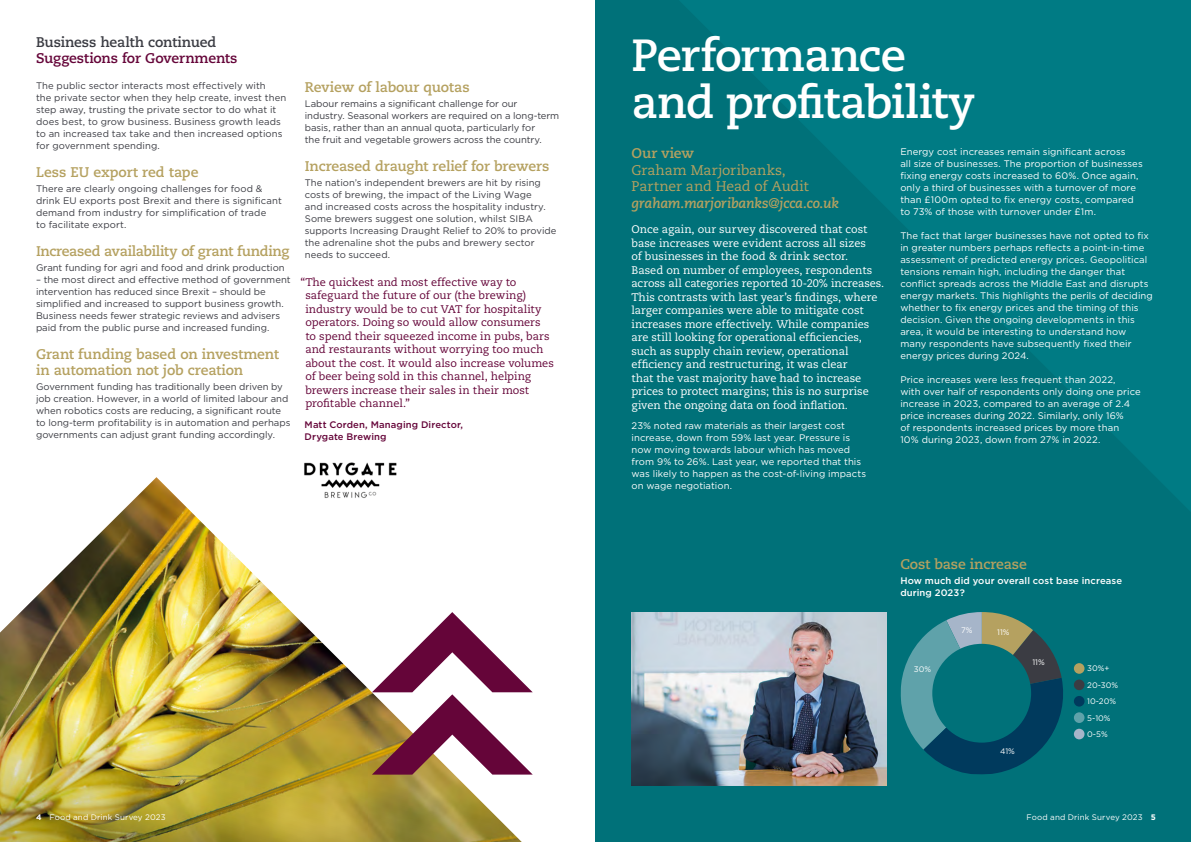
<style>
.page{position:relative;width:1191px;height:842px;background:#fff}
.page>*{position:absolute;margin:0;border:0;box-sizing:border-box;transform-origin:0 0}
.t1{font:700 45px/47.5px "Caecilia LT Pro 75";letter-spacing:-.02em;color:#fff}
.t2{font:700 14px/16px "Caecilia LT Pro 75";letter-spacing:-.015em;color:#b5a160}
.t3{font:14px/16.5px "Caecilia LT Pro 55 Roman";letter-spacing:-.005em;color:#b5a160}
.t4{font:italic 700 14px "Caecilia LT Pro 76";letter-spacing:-.02em;color:#b5a160}
.t5{font:700 14px "Caecilia LT Pro 75";letter-spacing:-.015em;color:#650539}
.t6{font:700 14px "Caecilia LT Pro 75";letter-spacing:-.015em;color:#3b3c43}
.t7{font:11px/13.5px "Caecilia LT Pro 55 Roman";letter-spacing:-.005em;color:#fff}
.t8{font:11px/13.5px "Caecilia LT Pro 55 Roman";letter-spacing:-.005em;color:#650539}
.t9{font:9.5px/12px "Gotham";color:#3b3c43}
.t10{font:9.5px/12px "Gotham";letter-spacing:.01em;color:#fff}
.t11{font:500 9.5px/12px "Gotham";letter-spacing:.01em;color:#fff}
.t12{font:500 9.5px/12px "Gotham";letter-spacing:.01em;color:#650539}
.t13{font:8px "Gotham";letter-spacing:.015em;color:#fff}
.t14{font:8px/16.4px "Gotham";letter-spacing:-.005em;color:#fff}
.s1{font-weight:700}
</style>
<div class="page">
<div style="left:595px;top:0;width:596px;height:842px;background:#007179"></div>
<svg style="left:680px;top:0;width:511px;height:511px;fill:#007b84"></svg>
<img style="left:631px;top:612px;width:255px;height:173px">
<img style="left:0;top:477px;width:522px;height:365px">
<svg style="left:900px;top:612px;width:163px;height:162px"></svg>
<div style="left:1073px;top:663px;width:11px;height:11px;background:#b5a160;border-radius:50%"></div>
<div style="left:1073px;top:679px;width:11px;height:11px;background:#3b3c43;border-radius:50%"></div>
<div style="left:1073px;top:696px;width:11px;height:10px;background:#003a5d;border-radius:50%"></div>
<div style="left:1073px;top:712px;width:11px;height:11px;background:#5fa2aa;border-radius:50%"></div>
<div style="left:1073px;top:729px;width:11px;height:10px;background:#a6b5c9;border-radius:50%"></div>
<svg style="left:372px;top:612px;width:161px;height:163px"></svg>
<img style="left:303px;top:462px;width:95px;height:41px">
<h2 class="t6" style="left:36px;top:32px;width:182px">Business health continued</h2>
<h2 class="t5" style="left:36px;top:48px;width:203px">Suggestions for Governments</h2>
<p class="t9" style="left:36px;top:80px;width:252px">The public sector interacts most effectively with<br>the private sector when they help create, invest then step away, trusting the private sector to do what it does best, to grow business. Business growth leads to an increased tax take and then increased options for government spending.</p>
<h2 class="t2" style="left:36px;top:164px;width:164px">Less EU export red tape</h2>
<p class="t9" style="left:36px;top:182px;width:247px">There are clearly ongoing challenges for food &amp; drink EU exports post Brexit and there is significant demand from industry for simplification of trade<br>to facilitate export.</p>
<h2 class="t2" style="left:36px;top:243px;width:255px">Increased availability of grant funding</h2>
<p class="t9" style="left:36px;top:261px;width:250px">Grant funding for agri and food and drink production</p>
<p class="t9" style="left:36px;top:273px;width:256px">– the most direct and effective method of government intervention has reduced since Brexit – should be simplified and increased to support business growth.<br>Business needs fewer strategic reviews and advisers paid from the public purse and increased funding.</p>
<h2 class="t2" style="left:36px;top:346px;width:244px">Grant funding based on investment in automation not job creation</h2>
<p class="t9" style="left:36px;top:380px;width:256px">Government funding has traditionally been driven by job creation. However, in a world of limited labour and when robotics costs are reducing, a significant route to long-term profitability is in automation and perhaps governments can adjust grant funding accordingly.</p>
<h2 class="t2" style="left:305px;top:79px;width:166px">Review of labour quotas</h2>
<p class="t9" style="left:305px;top:98px;width:256px">Labour remains a significant challenge for our industry. Seasonal workers are required on a long-term basis, rather than an annual quota, particularly for<br>the fruit and vegetable growers across the country.</p>
<h2 class="t2" style="left:305px;top:158px;width:246px">Increased draught relief for brewers</h2>
<p class="t9" style="left:305px;top:176px;width:253px">The nation’s independent brewers are hit by rising costs of brewing, the impact of the Living Wage<br>and increased costs across the hospitality industry.<br>Some brewers suggest one solution, whilst SIBA supports Increasing Draught Relief to 20% to provide the adrenaline shot the pubs and brewery sector needs to succeed.</p>
<p class="t8" style="left:305px;top:275px;width:250px;text-indent:-5px">“The quickest and most effective way to safeguard the future of our (the brewing) industry would be to cut VAT for hospitality operators. Doing so would allow consumers to spend their squeezed income in pubs, bars and restaurants without worrying too much about the cost. It would also increase volumes of beer being sold in this channel, helping brewers increase their sales in their most profitable channel.”</p>
<p class="t12" style="left:304px;top:418px;width:160px">Matt Corden, Managing Director,<br>Drygate Brewing</p>
<h1 class="t1" style="left:631px;top:30px;width:345px">Performance and profitability</h1>
<h2 class="t2" style="left:631px;top:145px;width:64px">Our view</h2>
<h2 class="t3" style="left:631px;top:161px;width:179px">Graham Marjoribanks,<br>Partner and Head of Audit</h2>
<h2 class="t4" style="left:631px;top:194px;width:209px">graham.marjoribanks@jcca.co.uk</h2>
<p class="t7" style="left:631px;top:222px;width:254px">Once again, our survey discovered that cost base increases were evident across all sizes<br>of businesses in the food &amp; drink sector.<br>Based on number of employees, respondents across all categories reported 10-20% increases.<br>This contrasts with last year’s findings, where larger companies were able to mitigate cost increases more effectively. While companies are still looking for operational efficiencies, such as supply chain review, operational efficiency and restructuring, it was clear<br>that the vast majority have had to increase prices to protect margins; this is no surprise given the ongoing data on food inflation.</p>
<p class="t10" style="left:631px;top:420px;width:236px">23% noted raw materials as their largest cost increase, down from 59% last year. Pressure is now moving towards labour which has moved from 9% to 26%. Last year, we reported that this was likely to happen as the cost-of-living impacts on wage negotiation.</p>
<p class="t10" style="left:900px;top:145px;width:244px">Energy cost increases remain significant across<br>all size of businesses. The proportion of businesses fixing energy costs increased to 60%. Once again, only a third of businesses with a turnover of more than £100m opted to fix energy costs, compared to 73% of those with turnover under £1m.</p>
<p class="t10" style="left:900px;top:229px;width:254px">The fact that larger businesses have not opted to fix in greater numbers perhaps reflects a point-in-time assessment of predicted energy prices. Geopolitical tensions remain high, including the danger that conflict spreads across the Middle East and disrupts energy markets. This highlights the perils of deciding whether to fix energy prices and the timing of this decision. Given the ongoing developments in this area, it would be interesting to understand how many respondents have subsequently fixed their energy prices during 2024.</p>
<p class="t10" style="left:900px;top:373px;width:242px">Price increases were less frequent than 2022,<br>with over half of respondents only doing one price increase in 2023, compared to an average of 2.4 price increases during 2022. Similarly, only 16%<br>of respondents increased prices by more than<br>10% during 2023, down from 27% in 2022.</p>
<h2 class="t2" style="left:900px;top:556px;width:128px">Cost base increase</h2>
<p class="t11" style="left:900px;top:575px;width:223px">How much did your overall cost base increase during 2023?</p>
<p class="t13" style="left:914px;top:664px;width:19px">30%</p>
<p class="t13" style="left:961px;top:625px;width:13px">7%</p>
<p class="t13" style="left:997px;top:627px;width:14px">11%</p>
<p class="t13" style="left:1032px;top:657px;width:14px">11%</p>
<p class="t13" style="left:1000px;top:746px;width:16px">41%</p>
<p class="t14" style="left:1087px;top:660px;width:32px">30%+<br>20-30%<br>10-20%<br>5-10%<br>0-5%</p>
<p class="t13" style="left:36px;top:812px;width:131px"><span class="s1">4</span> Food and Drink Survey 2023</p>
<p class="t13" style="left:1026px;top:812px;width:131px">Food and Drink Survey 2023 <span class="s1">5</span></p>
</div>
